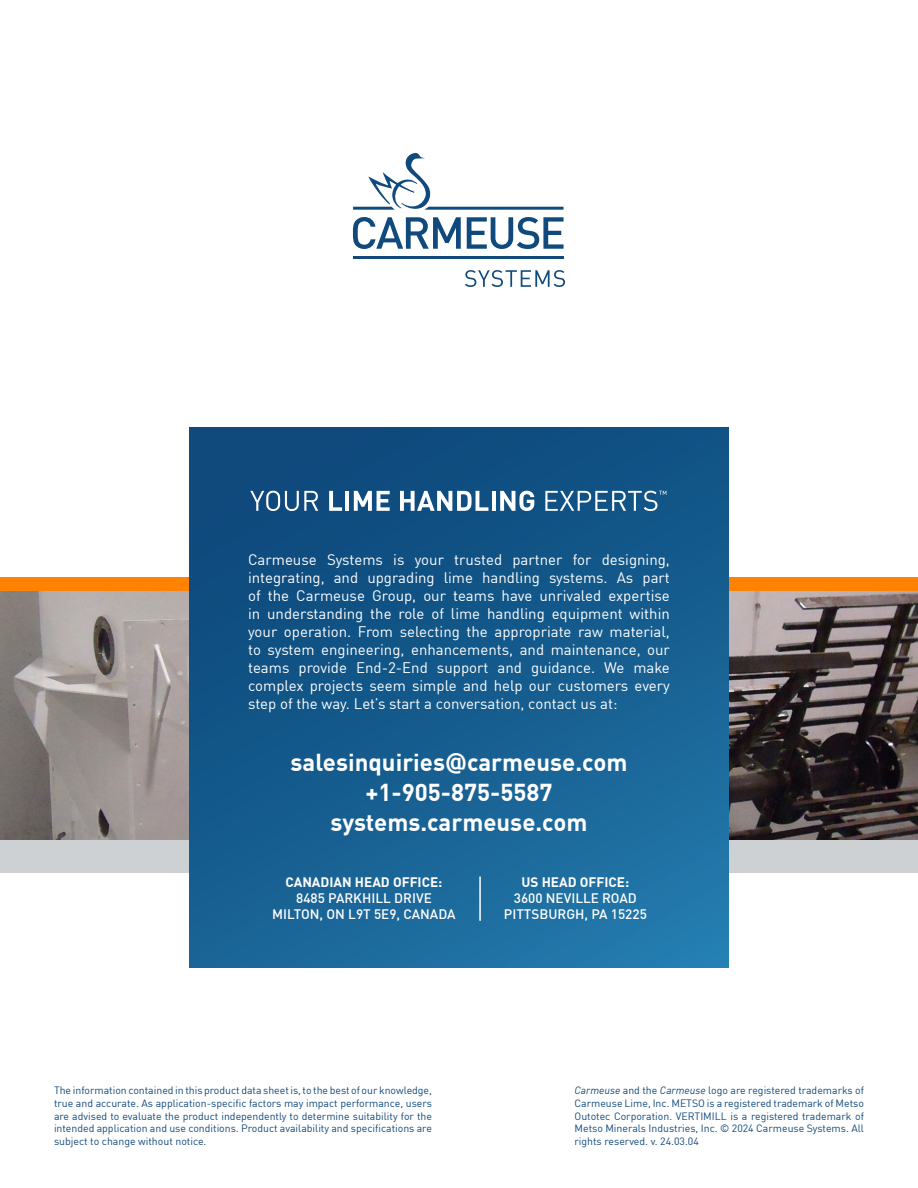
<style>
.page{position:relative;width:918px;height:1188px;background:#fff}
.page>*{position:absolute;margin:0;border:0;box-sizing:border-box;transform-origin:0 0}
.t1{font:700 24px/30px "DIN Offc";color:#fff;text-align:center}
.t2{font:15px/18px "DIN Offc";color:#fff;text-align:justify}
.t3{font:500 13.5px/16.2px "DIN Offc";color:#fff;text-align:center}
.t4{font:700 13.5px "DIN Offc";color:#fff}
.t5{font:10.5px/12.6px "DIN Offc";color:#10497c;text-align:justify}
.s1{font-family:"Tahoma"}
.s2{font-style:italic}
</style>
<div class="page">
<div style="left:0;top:578px;width:918px;height:32px;background:#ff8300"></div>
<img style="left:0;top:591px;width:918px;height:250px">
<div style="left:0;top:841px;width:918px;height:32px;background:#cdd1d3"></div>
<svg style="left:353px;top:217px;width:108px;height:32px"></svg>
<svg style="left:467px;top:217px;width:97px;height:32px"></svg>
<svg style="left:353px;top:153px;width:211px;height:57px"></svg>
<hr style="left:353px;top:256px;width:211px;height:3px;background:#10497c">
<svg style="left:465px;top:270px;width:100px;height:17px"></svg>
<div style="left:189px;top:428px;width:540px;height:540px;background:linear-gradient(to bottom,#0d497c,#1f70a1)"></div>
<hr style="left:479px;top:876px;width:2px;height:45px;background:#fff">
<svg style="left:250px;top:491px;width:68px;height:20px"></svg>
<svg style="left:329px;top:491px;width:13px;height:20px"></svg>
<hr style="left:345px;top:491px;width:4px;height:20px;background:#fff">
<svg style="left:354px;top:491px;width:36px;height:20px"></svg>
<svg style="left:400px;top:491px;width:88px;height:20px"></svg>
<hr style="left:492px;top:491px;width:4px;height:20px;background:#fff">
<svg style="left:500px;top:491px;width:34px;height:20px"></svg>
<svg style="left:545px;top:491px;width:125px;height:35px;background:#346d97"></svg>
<p class="t2" style="left:248px;top:551px;width:423px">Carmeuse Systems is your trusted partner for designing, integrating, and upgrading lime handling systems. As part of the Carmeuse Group, our teams have unrivaled expertise in understanding the role of lime handling equipment within your operation. From selecting the appropriate raw material, to system engineering, enhancements, and maintenance, our teams provide End-2-End support and guidance. We make complex projects seem simple and help our customers every step of the way. Let’s start a conversation, contact us at:</p>
<h1 class="t1" style="left:291px;top:747px;width:338px">salesinquiries<span class="s1">@</span>carmeuse.com +1-905-875-5587 systems.carmeuse.com</h1>
<p class="t4" style="left:286px;top:873px;width:158px">CANADIAN HEAD OFFICE:</p>
<p class="t3" style="left:272px;top:890px;width:185px">8485 PARKHILL DRIVE<br>MILTON, ON L9T 5E9, CANADA</p>
<p class="t4" style="left:522px;top:873px;width:109px">US HEAD OFFICE:</p>
<p class="t3" style="left:504px;top:890px;width:144px">3600 NEVILLE ROAD<br>PITTSBURGH, PA 15225</p>
<p class="t5" style="left:54px;top:1084px;width:380px">The information contained in this product data sheet is, to the best of our knowledge, true and accurate. As application-specific factors may impact performance, users are advised to evaluate the product independently to determine suitability for the intended application and use conditions. Product availability and specifications are subject to change without notice.</p>
<p class="t5" style="left:575px;top:1084px;width:291px"><span class="s2">Carmeuse</span> and the <span class="s2">Carmeuse</span> logo are registered trademarks of Carmeuse Lime, Inc. METSO is a registered trademark of Metso Outotec Corporation. VERTIMILL is a registered trademark of Metso Minerals Industries, Inc. © 2024 Carmeuse Systems. All rights reserved. v. 24.03.04</p>
</div>
